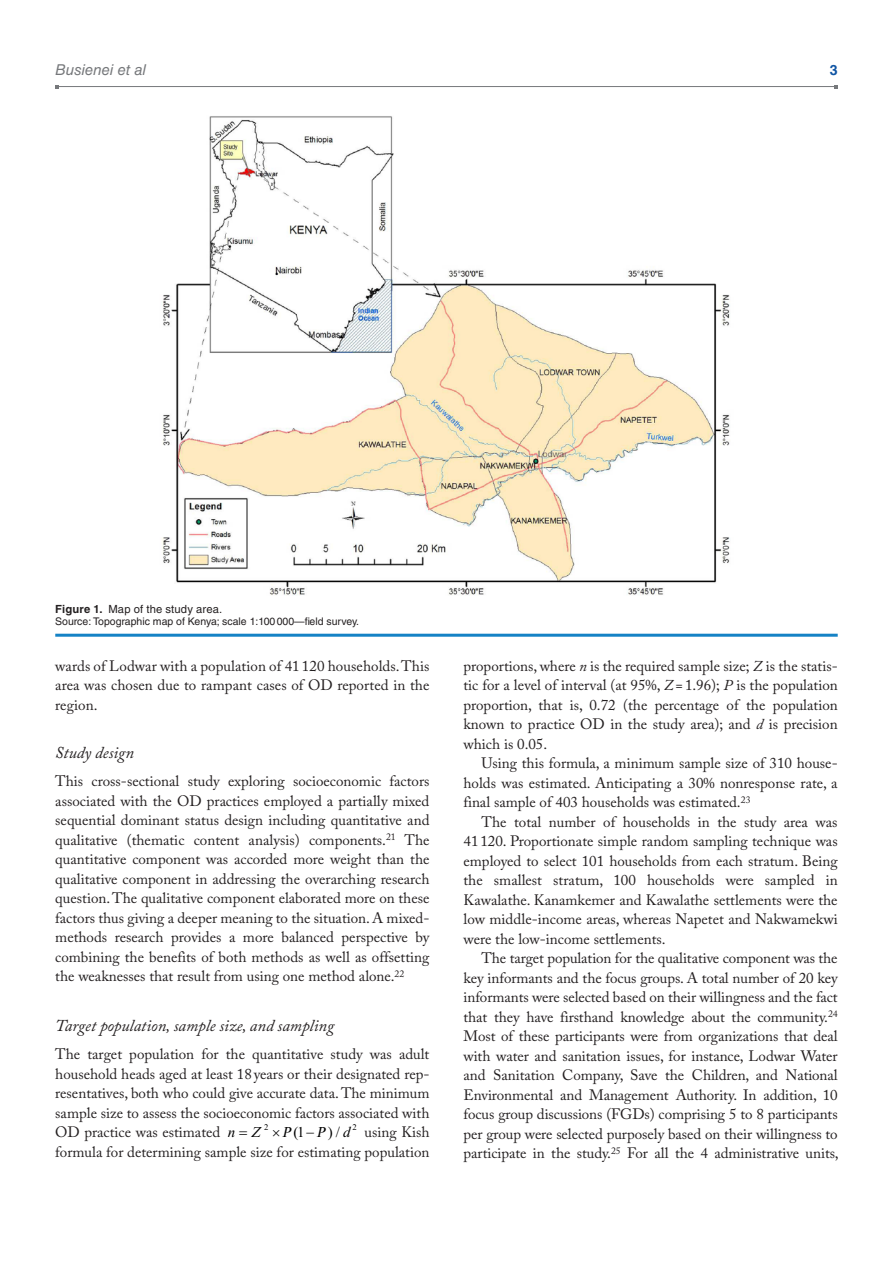
<style>
.page{position:relative;width:893px;height:1263px;background:#fff}
.page>*{position:absolute;margin:0;border:0;box-sizing:border-box;transform-origin:0 0}
.t1{font:italic 16.5px "Adobe Caslon Pro";color:#231f20}
.t2{font:15px/19.5px "Adobe Caslon Pro";color:#231f20;text-align:justify}
.t3{font:italic 15px "Helvetica LT Std";color:#76787b}
.t4{font:15px "Times New Roman";color:#000}
.t5{font:700 14.25px "Helvetica LT Std";color:#1055a4}
.t6{font:11.25px "Helvetica LT Std";letter-spacing:.015em;color:#231f20}
.t7{font:10.5px "Helvetica LT Std";color:#231f20}
.t8{font:8.7px "Times New Roman";color:#000}
.s1{font-weight:700}
.s2{font-family:"Times New Roman";font-style:italic;color:#000}
.s3{font-style:italic}
</style>
<div class="page">
<hr style="left:57px;top:86px;width:779px;height:1px;background:#76787b">
<hr style="left:55px;top:634px;width:783px;height:3px;background:#1582c5">
<img style="left:162px;top:116px;width:568px;height:479px">
<p class="t3" style="left:55px;top:61px;width:92px">Busienei et al</p>
<p class="t5" style="left:830px;top:61px;width:9px">3</p>
<p class="t6" style="left:55px;top:602px;width:169px"><span class="s1">Figure 1.</span> Map of the study area.</p>
<p class="t7" style="left:55px;top:616px;width:305px">Source: Topographic map of Kenya; scale 1:100000—field survey.</p>
<p class="t2" style="left:55px;top:655px;width:376px">wards of Lodwar with a population of 41 120 households. This area was chosen due to rampant cases of OD reported in the region.</p>
<p class="t1" style="left:55px;top:742px;width:80px">Study design</p>
<p class="t2" style="left:55px;top:771px;width:376px">This cross-sectional study exploring socioeconomic factors associated with the OD practices employed a partially mixed sequential dominant status design including quantitative and qualitative (thematic content analysis) components.<sup>21</sup> The quantitative component was accorded more weight than the qualitative component in addressing the overarching research question. The qualitative component elaborated more on these factors thus giving a deeper meaning to the situation. A mixed&shy;methods research provides a more balanced perspective by combining the benefits of both methods as well as offsetting the weaknesses that result from using one method alone.<sup>22</sup></p>
<p class="t1" style="left:55px;top:1015px;width:280px">Target population, sample size, and sampling</p>
<p class="t2" style="left:55px;top:1044px;width:376px">The target population for the quantitative study was adult household heads aged at least 18years or their designated rep&shy;resentatives, both who could give accurate data. The minimum sample size to assess the socioeconomic factors associated with OD practice was estimated <span class="s2">n</span></p>
<p class="t8" style="left:264px;top:1122px;width:6px">2</p>
<p class="t8" style="left:353px;top:1122px;width:6px">2</p>
<p class="t2" style="left:55px;top:1122px;width:376px;text-align:right">using Kish<br>formula for determining sample size for estimating population</p>
<p class="t4" style="left:293px;top:1124px;width:22px">(1−</p>
<p class="t4" style="left:328px;top:1124px;width:24px">)/<span class="s3">d</span></p>
<p class="t2" style="left:463px;top:655px;width:376px">proportions, where <span class="s3">n</span> is the required sample size; <span class="s3">Z</span> is the statis&shy;tic for a level of interval (at 95%, <span class="s3">Z</span>= 1.96); <span class="s3">P</span> is the population proportion, that is, 0.72 (the percentage of the population known to practice OD in the study area); and <span class="s3">d</span> is precision which is 0.05.</p>
<p class="t2" style="left:463px;top:753px;width:376px;text-indent:18px">Using this formula, a minimum sample size of 310 house&shy;holds was estimated. Anticipating a 30% nonresponse rate, a final sample of 403 households was estimated.<sup>23</sup></p>
<p class="t2" style="left:463px;top:811px;width:376px;text-indent:18px">The total number of households in the study area was 41120. Proportionate simple random sampling technique was employed to select 101 households from each stratum. Being the smallest stratum, 100 households were sampled in Kawalathe. Kanamkemer and Kawalathe settlements were the low middle-income areas, whereas Napetet and Nakwamekwi were the low-income settlements.</p>
<p class="t2" style="left:463px;top:948px;width:377px;text-indent:18px">The target population for the qualitative component was the key informants and the focus groups. A total number of 20 key informants were selected based on their willingness and the fact that they have firsthand knowledge about the community.<sup>24<br></sup>Most of these participants were from organizations that deal with water and sanitation issues, for instance, Lodwar Water and Sanitation Company, Save the Children, and National Environmental and Management Authority. In addition, 10 focus group discussions (FGDs) comprising 5 to 8 participants per group were selected purposely based on their willingness to participate in the study.<sup>25</sup> For all the 4 administrative units,</p>
</div>
